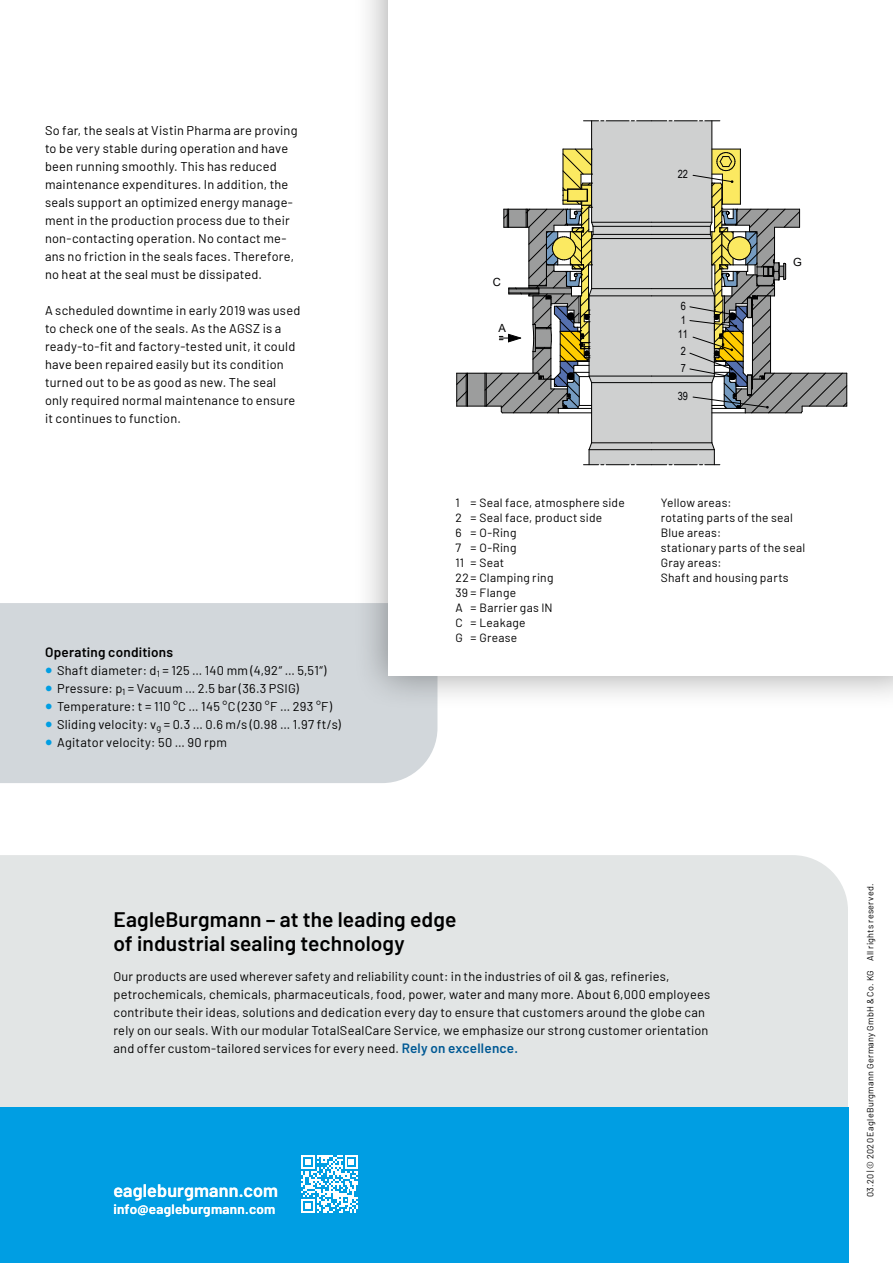
<style>
.page{position:relative;width:893px;height:1263px;background:#fff}
.page>*{position:absolute;margin:0;border:0;box-sizing:border-box;transform-origin:0 0}
.t1{font:600 21px/24px "Barlow";letter-spacing:.005em;color:#000}
.t2{font:600 18px "Barlow";letter-spacing:.01em;color:#fff}
.t3{font:600 13.5px "Barlow";letter-spacing:.02em;color:#fff}
.t4{font:600 13.5px "Barlow";letter-spacing:.015em;color:#000}
.t5{font:12.75px/18px "Barlow";letter-spacing:.02em;color:#000}
.t6{font:12px/15px "Barlow";letter-spacing:.025em;color:#000}
.t7{font:11.25px "Arial";color:#000002}
.t8{font:11.25px/14.2px "Arial Narrow";color:#000002}
.t9{font:9px "Barlow";letter-spacing:.035em;color:#000}
.s1{font-size:24px;color:#009ee3}
.s2{font-weight:600;font-size:13.5px;color:#005994}
</style>
<div class="page">
<div style="left:0;top:855px;width:848px;height:252px;background:#e2e5e5"></div>
<div style="left:0;top:1107px;width:848px;height:156px;background:#009ee3"></div>
<div style="left:0;top:603px;width:437px;height:180px;background:#d2d7db"></div>
<div style="left:352px;top:0;width:541px;height:711px;background:#000;opacity:.35"></div>
<div style="left:388px;top:0;width:505px;height:675px;background:#fff"></div>
<div style="left:592px;top:383px;width:120px;height:60px;background:#cfd0d0"></div>
<hr style="left:591px;top:383px;width:1px;height:60px;background:#000">
<hr style="left:712px;top:383px;width:1px;height:60px;background:#000">
<svg style="left:583px;top:442px;width:137px;height:23px;background:#b9baba"></svg>
<svg style="left:456px;top:121px;width:391px;height:293px"></svg>
<svg style="left:301px;top:1155px;width:57px;height:58px"></svg>
<p class="t5" style="left:45px;top:120px;width:254px">So far, the seals at Vistin Pharma are proving to be very stable during operation and have been running smoothly. This has reduced maintenance expenditures. In addition, the seals support an optimized energy manage&shy;ment in the production process due to their non-contacting operation. No contact me&shy;ans no friction in the seals faces. Therefore, no heat at the seal must be dissipated.</p>
<p class="t5" style="left:45px;top:300px;width:257px">A scheduled downtime in early 2019 was used to check one of the seals. As the AGSZ is a ready-to-fit and factory-tested unit, it could have been repaired easily but its condition turned out to be as good as new. The seal only required normal maintenance to ensure it continues to function.</p>
<p class="t4" style="left:45px;top:642px;width:130px">Operating conditions</p>
<p class="t5" style="left:45px;top:660px;width:283px"><span class="s1">•</span> Shaft diameter: d<sub>1</sub> = 125 … 140 mm (4,92“ … 5,51“)</p>
<p class="t5" style="left:45px;top:678px;width:255px"><span class="s1">•</span> Pressure: p<sub>1</sub> = Vacuum … 2.5 bar (36.3 PSIG)</p>
<p class="t5" style="left:45px;top:696px;width:288px"><span class="s1">•</span> Temperature: t = 110 °C … 145 °C (230 °F … 293 °F)</p>
<p class="t5" style="left:45px;top:714px;width:297px"><span class="s1">•</span> Sliding velocity: v<sub>g</sub> = 0.3 … 0.6 m/s (0.98 … 1.97 ft/s)</p>
<p class="t5" style="left:45px;top:732px;width:183px"><span class="s1">•</span> Agitator velocity: 50 … 90 rpm</p>
<p class="t7" style="left:493px;top:274px;width:10px">C</p>
<p class="t7" style="left:498px;top:321px;width:9px">A</p>
<p class="t8" style="left:678px;top:166px;width:12px">22</p>
<p class="t8" style="left:678px;top:298px;width:12px">6<br>1<br>11</p>
<p class="t8" style="left:681px;top:360px;width:7px">7</p>
<p class="t8" style="left:678px;top:388px;width:12px">39</p>
<p class="t8" style="left:681px;top:343px;width:7px">2</p>
<p class="t7" style="left:793px;top:254px;width:10px">G</p>
<p class="t6" style="left:455px;top:494px;width:171px">1 = Seal face, atmosphere side<br>2 = Seal face, product side<br>6 = O-Ring<br>7 = O-Ring<br>11 = Seat<br>22 = Clamping ring<br>39 = Flange<br>A = Barrier gas IN<br>C = Leakage<br>G = Grease</p>
<p class="t6" style="left:661px;top:494px;width:146px">Yellow areas:<br>rotating parts of the seal<br>Blue areas:<br>stationary parts of the seal<br>Gray areas:<br>Shaft and housing parts</p>
<p class="t7" style="left:535px;top:574px;width:245px">AGSZ491KL-D30.2/125-E1-U © EagleBurgmann</p>
<h1 class="t1" style="left:113px;top:906px;width:344px">EagleBurgmann – at the leading edge of industrial sealing technology</h1>
<p class="t5" style="left:113px;top:966px;width:598px">Our products are used wherever safety and reliability count: in the industries of oil &amp; gas, refineries, petrochemicals, chemicals, pharmaceuticals, food, power, water and many more. About 6,000 employees contribute their ideas, solutions and dedication every day to ensure that customers around the globe can rely on our seals. With our modular TotalSealCare Service, we emphasize our strong customer orientation and offer custom-tailored services for every need. <span class="s2">Rely on excellence.</span></p>
<h2 class="t2" style="left:113px;top:1177px;width:166px">eagleburgmann.com</h2>
<p class="t3" style="left:113px;top:1199px;width:163px">info@eagleburgmann.com</p>
<h2 class="t2" style="left:209px;top:1177px;width:11px">a</h2>
<p class="t3" style="left:156px;top:1199px;width:9px">a</p>
<p class="t9" style="left:864px;top:1197px;width:315px;rotate:-90deg">03.20 | © 2020 EagleBurgmann Germany GmbH &amp; Co. KG All rights reserved.</p>
</div>
